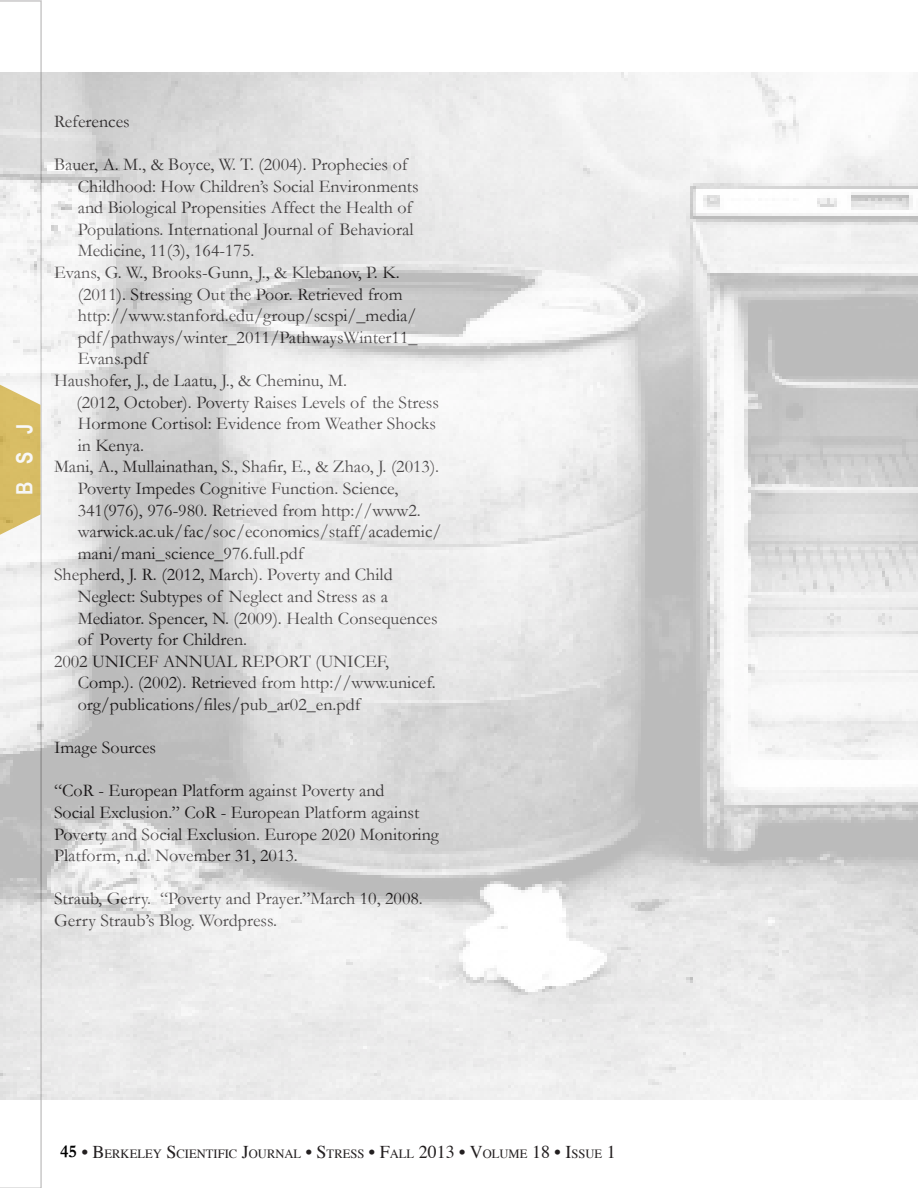
<style>
.page{position:relative;width:918px;height:1188px;background:#fff}
.page>*{position:absolute;margin:0;border:0;box-sizing:border-box;transform-origin:0 0}
.t1{font:700 22.5px "Arial Narrow";color:#fff}
.t2{font:18px/21.6px "Garamond";color:#231f20}
.t3{font:18px "Garamond";color:#000}
.t4{font:12.6px "Times";color:#231f20}
.t5{font:12.6px "Garamond";color:#000}
.s1{font-size:18px}
.s2{font-family:"Garamond";font-size:18px;color:#000}
.s3{font-weight:700;font-size:18px}
.s4{font-family:"Times";font-size:18px;color:#231f20}
.s5{font-family:"Times";color:#231f20}
.s6{font-family:"Times";font-size:12.6px;color:#231f20}
.s7{font-family:"Garamond";color:#000}
</style>
<div class="page">
<svg style="left:0;top:0;width:42px;height:1188px"></svg>
<img style="left:0;top:72px;width:918px;height:1027px">
<p class="t1" style="left:8px;top:495px;width:73px;rotate:-90deg">BSJ</p>
<p class="t2" style="left:54px;top:110px;width:77px">References</p>
<p class="t2" style="left:78px;top:153px;width:343px;text-indent:-24px">Bauer, A. M., &amp; Boyce, W. T. (2004). Prophecies of Childhood: How Children’s Social Environments and Biological Propensities Affect the Health of Populations. International Journal of Behavioral Medicine, 11(3), 164-175.</p>
<p class="t2" style="left:78px;top:261px;width:341px;text-indent:-24px">Evans, G. W., Brooks-Gunn, J., &amp; Klebanov, P. K. (2011). Stressing Out the Poor. Retrieved from http://www.stanford.edu/group/scspi/_media/ pdf/pathways/winter_2011/PathwaysWinter11_ Evans.pdf</p>
<p class="t2" style="left:54px;top:369px;width:295px">Haushofer, J., de Laatu, J., &amp; Cheminu, M.</p>
<p class="t2" style="left:76px;top:391px;width:364px">(2012, October). Poverty Raises Levels of the Stress<br>Hormone Cortisol: Evidence from Weather Shocks in Kenya.</p>
<p class="t2" style="left:78px;top:456px;width:365px;text-indent:-24px">Mani, A., Mullainathan, S., Shafir, E., &amp; Zhao, J. (2013).<br>Poverty Impedes Cognitive Function. Science, 341(976), 976-980. Retrieved from http://www2. warwick.ac.uk/fac/soc/economics/staff/academic/ mani/mani_science_976.full.pdf</p>
<p class="t2" style="left:78px;top:564px;width:361px;text-indent:-24px">Shepherd, J. R. (2012, March). Poverty and Child Neglect: Subtypes of Neglect and Stress as a Mediator. Spencer, N. (2009). Health Consequences of Poverty for Children.</p>
<p class="t2" style="left:78px;top:650px;width:360px;text-indent:-24px">2002 UNICEF ANNUAL REPORT (UNICEF,<br>Comp.). (2002). Retrieved from http://www.unicef. org/publications/files/pub_ar02_en.pdf</p>
<p class="t2" style="left:54px;top:737px;width:104px">Image Sources</p>
<p class="t2" style="left:54px;top:780px;width:387px">“CoR - European Platform against Poverty and<br>Social Exclusion.” CoR - European Platform against Poverty and Social Exclusion. Europe 2020 Monitoring Platform, n.d. November 31, 2013.</p>
<p class="t2" style="left:54px;top:888px;width:370px">Straub, Gerry. “Poverty and Prayer.”March 10, 2008.<br>Gerry Straub’s Blog. Wordpress.</p>
<p class="t5" style="left:276px;top:1145px;width:72px"><span class="s1">S</span>CIENTIFIC</p>
<p class="t4" style="left:369px;top:1142px;width:160px"><span class="s1">•</span> <span class="s1">F</span>ALL<span class="s2">•</span> <span class="s1">2013</span> <span class="s1">•</span> <span class="s1">V</span>OLUME</p>
<p class="t5" style="left:60px;top:1145px;width:72px"><span class="s3">45</span> RKELEY</p>
<p class="t5" style="left:492px;top:1145px;width:144px"><span class="s1">S</span>TRESS <span class="s4">18</span> <span class="s1">• F</span><span class="s4">•</span> ALL<span class="s5">UE</span> <span class="s4">1</span> <span class="s1">•</span></p>
<p class="t3" style="left:565px;top:1140px;width:59px"><span class="s5">I</span><span class="s6">SS</span> 20 3</p>
<p class="t4" style="left:82px;top:1142px;width:329px"><span class="s1">•</span> <span class="s1">B</span>ERKELEY <span class="s1">S</span>CIENTIFIC <span class="s1">J</span>OURNAL <span class="s1">•</span> <span class="s1">S</span>TRE <span class="s2">J</span>SS<span class="s7">OURNAL</span></p>
</div>
